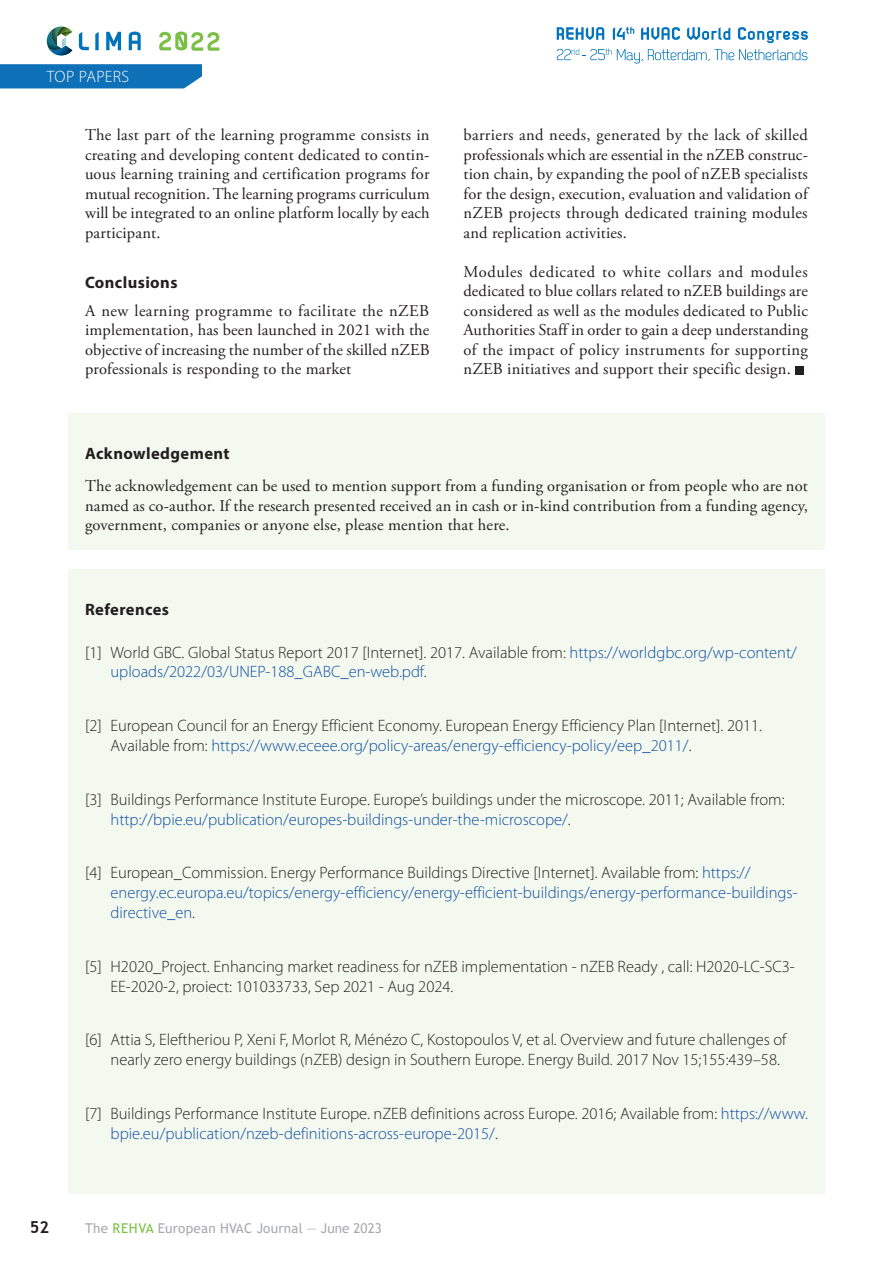
<style>
.page{position:relative;width:893px;height:1263px;background:#fff}
.page>*{position:absolute;margin:0;border:0;box-sizing:border-box;transform-origin:0 0}
.t1{font:16.5px/19.5px "Adobe Garamond Pro";letter-spacing:.01em;color:#231f20;text-align:justify}
.List{font:300 16.5px/19.8px "Myriad Pro";color:#231f20}
.List-2{font:300 16.5px/19.8px "Myriad Pro";color:#0d4da1}
.Heading_2{font:700 16.5px "Myriad Pro";letter-spacing:.025em;color:#231f20}
.t2{font:300 16.5px "Myriad Pro";letter-spacing:.015em;color:#fff}
.t3{font:700 16.5px "Trebuchet MS";color:#231f20}
.t4{font:13.5px "Trebuchet MS";letter-spacing:.015em;color:#a8a9ad}
.s1{color:#231f20}
.s2{color:#0d4da1}
.s3{color:#79c142}
</style>
<div class="page">
<svg style="left:79px;top:32px;width:10px;height:18px"></svg>
<svg style="left:95px;top:32px;width:4px;height:18px"></svg>
<svg style="left:106px;top:32px;width:15px;height:18px"></svg>
<svg style="left:129px;top:32px;width:12px;height:18px"></svg>
<svg style="left:159px;top:32px;width:60px;height:19px"></svg>
<svg style="left:47px;top:26px;width:26px;height:30px"></svg>
<svg style="left:58px;top:37px;width:15px;height:4px"></svg>
<svg style="left:57px;top:27px;width:16px;height:10px"></svg>
<svg style="left:557px;top:26px;width:251px;height:38px"></svg>
<div style="left:795px;top:366px;width:8px;height:8px;background:#231f20"></div>
<div style="left:68px;top:413px;width:757px;height:137px;background:#f4f9ef"></div>
<div style="left:68px;top:569px;width:757px;height:624px;background:#f4f9ef"></div>
<div style="left:0;top:64px;width:202px;height:24px;background:#0e70b6"></div>
<p class="t2" style="left:47px;top:67px;width:84px">TOP PAPERS</p>
<p class="t1" style="left:85px;top:126px;width:346px">The last part of the learning programme consists in creating and developing content dedicated to contin&shy;uous learning training and certification programs for mutual recognition. The learning programs curriculum will be integrated to an online platform locally by each participant.</p>
<p class="Heading_2" style="left:85px;top:271px;width:94px">Conclusions</p>
<p class="t1" style="left:85px;top:301px;width:346px">A new learning programme to facilitate the nZEB implementation, has been launched in 2021 with the objective of increasing the number of the skilled nZEB professionals is responding to the market</p>
<p class="t1" style="left:463px;top:126px;width:346px">barriers and needs, generated by the lack of skilled professionals which are essential in the nZEB construc&shy;tion chain, by expanding the pool of nZEB specialists for the design, execution, evaluation and validation of nZEB projects through dedicated training modules and replication activities.</p>
<p class="t1" style="left:463px;top:262px;width:346px">Modules dedicated to white collars and modules dedicated to blue collars related to nZEB buildings are considered as well as the modules dedicated to Public Authorities Staff in order to gain a deep understanding of the impact of policy instruments for supporting nZEB initiatives and support their specific design.</p>
<p class="Heading_2" style="left:85px;top:442px;width:146px">Acknowledgement</p>
<p class="t1" style="left:85px;top:477px;width:724px">The acknowledgement can be used to mention support from a funding organisation or from people who are not named as co-author. If the research presented received an in cash or in-kind contribution from a funding agency, government, companies or anyone else, please mention that here.</p>
<p class="Heading_2" style="left:85px;top:598px;width:86px">References</p>
<p class="List-2" style="left:111px;top:642px;width:688px;text-indent:-26px"><span class="s1">[1] World GBC. Global Status Report 2017 [Internet]. 2017. Available from:</span> https://worldgbc.org/wp-content/ uploads/2022/03/UNEP-188_GABC_en-web.pdf<span class="s1">.</span></p>
<p class="List" style="left:111px;top:716px;width:653px;text-indent:-26px">[2] European Council for an Energy Efficient Economy. European Energy Efficiency Plan [Internet]. 2011.<br>Available from: <span class="s2">https://www.eceee.org/policy-areas/energy-efficiency-policy/eep_2011/</span>.</p>
<p class="List" style="left:111px;top:789px;width:675px;text-indent:-26px">[3] Buildings Performance Institute Europe. Europe’s buildings under the microscope. 2011; Available from: <span class="s2">http://bpie.eu/publication/europes-buildings-under-the-microscope/</span>.</p>
<p class="List-2" style="left:111px;top:863px;width:689px;text-indent:-26px"><span class="s1">[4] European_Commission. Energy Performance Buildings Directive [Internet]. Available from:</span> https:// energy.ec.europa.eu/topics/energy-efficiency/energy-efficient-buildings/energy-performance-buildings&shy;directive_en<span class="s1">.</span></p>
<p class="List" style="left:111px;top:956px;width:686px;text-indent:-26px">[5] H2020_Project. Enhancing market readiness for nZEB implementation - nZEB Ready , call: H2020-LC-SC3-<br>EE-2020-2, proiect: 101033733, Sep 2021 - Aug 2024.</p>
<p class="List" style="left:111px;top:1030px;width:677px;text-indent:-26px">[6] Attia S, Eleftheriou P, Xeni F, Morlot R, Ménézo C, Kostopoulos V, et al. Overview and future challenges of nearly zero energy buildings (nZEB) design in Southern Europe. Energy Build. 2017 Nov 15;155:439–58.</p>
<p class="List" style="left:111px;top:1103px;width:699px;text-indent:-26px">[7] Buildings Performance Institute Europe. nZEB definitions across Europe. 2016; Available from: <span class="s2">https://www. bpie.eu/publication/nzeb-definitions-across-europe-2015/</span>.</p>
<p class="t3" style="left:30px;top:1217px;width:21px">52</p>
<p class="t4" style="left:85px;top:1220px;width:298px">The <span class="s3">REHVA</span> European HVAC Journal — June 2023</p>
</div>
